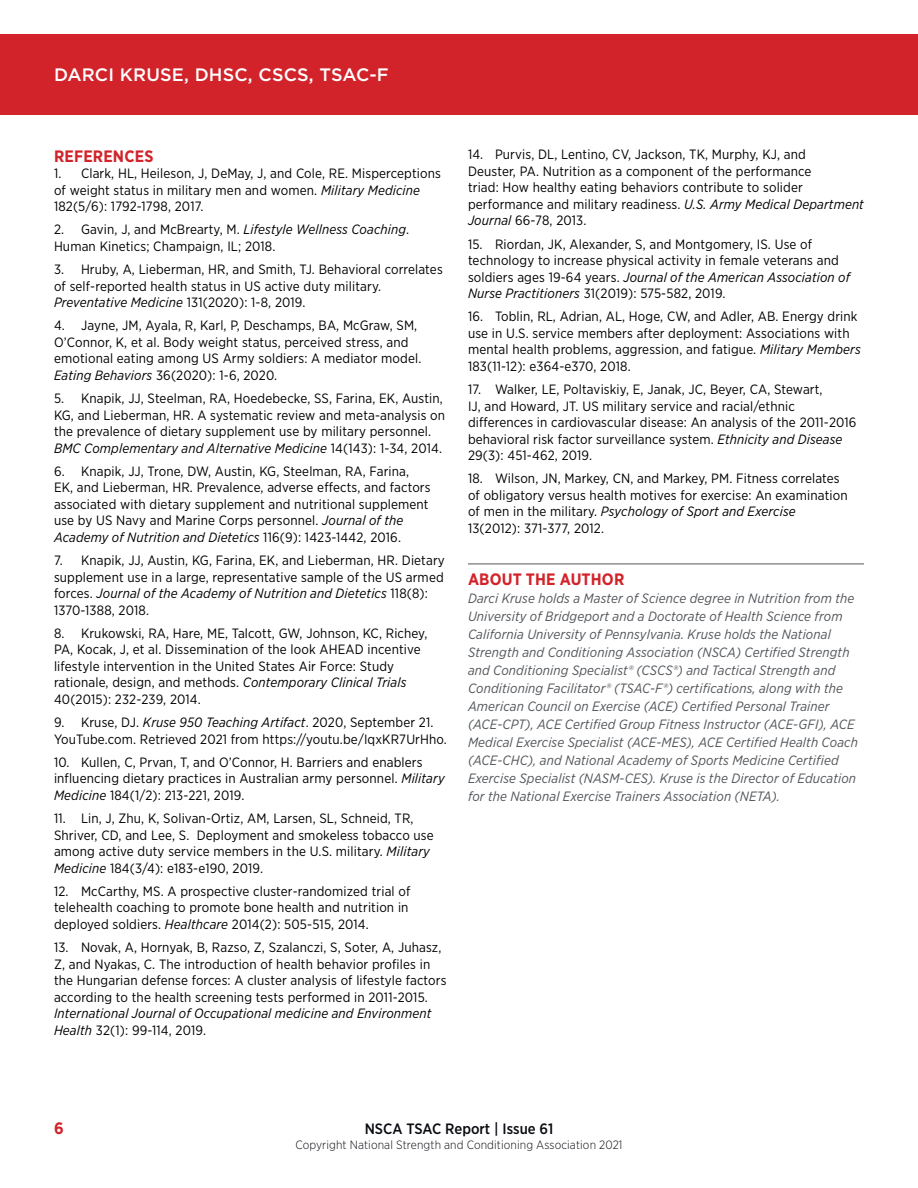
<style>
.page{position:relative;width:918px;height:1188px;background:#fff}
.page>*{position:absolute;margin:0;border:0;box-sizing:border-box;transform-origin:0 0}
.t1{font:500 18px "Gotham";letter-spacing:.01em;color:#fff}
.t2{font:700 16.5px "Gotham Narrow";letter-spacing:.01em;color:#d2232a}
.t3{font:500 15px "Gotham Narrow";color:#090c11}
.t4{font:13.5px/16.5px "Gotham Narrow";letter-spacing:.01em;color:#000}
.t5{font:italic 13.5px/18px "Gotham Narrow";letter-spacing:.01em;color:#52555a}
.t6{font:italic 13.5px/16.5px "Gotham Narrow";letter-spacing:.01em;color:#000}
.t7{font:300 12px "Gotham Narrow";letter-spacing:.01em;color:#090c11}
.s1{font-style:italic}
.s2{font-style:normal}
</style>
<div class="page">
<div style="left:0;top:34px;width:918px;height:81px;background:#d2232a"></div>
<hr style="left:468px;top:564px;width:396px;height:1px;background:#52555a">
<h1 class="t1" style="left:54px;top:63px;width:336px">DARCI KRUSE, DHSC, CSCS, TSAC-F</h1>
<p class="t2" style="left:54px;top:145px;width:101px">REFERENCES</p>
<p class="t4" style="left:54px;top:165px;width:389px">1. Clark, HL, Heileson, J, DeMay, J, and Cole, RE. Misperceptions of weight status in military men and women. <span class="s1">Military Medicine<br></span>182(5/6): 1792-1798, 2017.</p>
<p class="t4" style="left:54px;top:221px;width:357px">2. Gavin, J, and McBrearty, M. <span class="s1">Lifestyle Wellness Coaching</span>.<br>Human Kinetics; Champaign, IL; 2018.</p>
<p class="t4" style="left:54px;top:261px;width:390px">3. Hruby, A, Lieberman, HR, and Smith, TJ. Behavioral correlates of self-reported health status in US active duty military.<br><span class="s1">Preventative Medicine</span> 131(2020): 1-8, 2019.</p>
<p class="t4" style="left:54px;top:317px;width:369px">4. Jayne, JM, Ayala, R, Karl, P, Deschamps, BA, McGraw, SM, O’Connor, K, et al. Body weight status, perceived stress, and emotional eating among US Army soldiers: A mediator model.<br><span class="s1">Eating Behaviors</span> 36(2020): 1-6, 2020.</p>
<p class="t4" style="left:54px;top:390px;width:393px">5. Knapik, JJ, Steelman, RA, Hoedebecke, SS, Farina, EK, Austin, KG, and Lieberman, HR. A systematic review and meta-analysis on the prevalence of dietary supplement use by military personnel.<br><span class="s1">BMC Complementary and Alternative Medicine</span> 14(143): 1-34, 2014.</p>
<p class="t4" style="left:54px;top:463px;width:378px">6. Knapik, JJ, Trone, DW, Austin, KG, Steelman, RA, Farina, EK, and Lieberman, HR. Prevalence, adverse effects, and factors associated with dietary supplement and nutritional supplement use by US Navy and Marine Corps personnel. <span class="s1">Journal of the Academy of Nutrition and Dietetics</span> 116(9): 1423-1442, 2016.</p>
<p class="t4" style="left:54px;top:552px;width:392px">7. Knapik, JJ, Austin, KG, Farina, EK, and Lieberman, HR. Dietary supplement use in a large, representative sample of the US armed forces. <span class="s1">Journal of the Academy of Nutrition and Dietetics</span> 118(8):<br>1370-1388, 2018.</p>
<p class="t4" style="left:54px;top:625px;width:375px">8. Krukowski, RA, Hare, ME, Talcott, GW, Johnson, KC, Richey, PA, Kocak, J, et al. Dissemination of the look AHEAD incentive lifestyle intervention in the United States Air Force: Study rationale, design, and methods. <span class="s1">Contemporary Clinical Trials </span>40(2015): 232-239, 2014.</p>
<p class="t4" style="left:54px;top:714px;width:394px">9. Kruse, DJ. <span class="s1">Kruse 950 Teaching Artifact</span>. 2020, September 21.<br>YouTube.com. Retrieved 2021 from https://youtu.be/IqxKR7UrHho.</p>
<p class="t4" style="left:54px;top:754px;width:392px">10. Kullen, C, Prvan, T, and O’Connor, H. Barriers and enablers influencing dietary practices in Australian army personnel. <span class="s1">Military<br>Medicine</span> 184(1/2): 213-221, 2019.</p>
<p class="t4" style="left:54px;top:810px;width:381px">11. Lin, J, Zhu, K, Solivan-Ortiz, AM, Larsen, SL, Schneid, TR, Shriver, CD, and Lee, S. Deployment and smokeless tobacco use among active duty service members in the U.S. military. <span class="s1">Military Medicine</span> 184(3/4): e183-e190, 2019.</p>
<p class="t4" style="left:54px;top:883px;width:358px">12. McCarthy, MS. A prospective cluster-randomized trial of telehealth coaching to promote bone health and nutrition in deployed soldiers. <span class="s1">Healthcare</span> 2014(2): 505-515, 2014.</p>
<p class="t4" style="left:54px;top:939px;width:394px">13. Novak, A, Hornyak, B, Razso, Z, Szalanczi, S, Soter, A, Juhasz, Z, and Nyakas, C. The introduction of health behavior profiles in the Hungarian defense forces: A cluster analysis of lifestyle factors according to the health screening tests performed in 2011-2015.</p>
<p class="t6" style="left:54px;top:1005px;width:379px">International Journal of Occupational medicine and Environment<br>Health <span class="s2">32(1): 99-114, 2019.</span></p>
<p class="t4" style="left:468px;top:146px;width:397px">14. Purvis, DL, Lentino, CV, Jackson, TK, Murphy, KJ, and<br>Deuster, PA. Nutrition as a component of the performance<br>triad: How healthy eating behaviors contribute to solider performance and military readiness. <span class="s1">U.S. Army Medical Department Journal</span> 66-78, 2013.</p>
<p class="t4" style="left:468px;top:235px;width:384px">15. Riordan, JK, Alexander, S, and Montgomery, IS. Use of technology to increase physical activity in female veterans and soldiers ages 19-64 years. <span class="s1">Journal of the American Association of Nurse Practitioners</span> 31(2019): 575-582, 2019.</p>
<p class="t4" style="left:468px;top:308px;width:394px">16. Toblin, RL, Adrian, AL, Hoge, CW, and Adler, AB. Energy drink use in U.S. service members after deployment: Associations with mental health problems, aggression, and fatigue. <span class="s1">Military Members </span>183(11-12): e364-e370, 2018.</p>
<p class="t4" style="left:468px;top:381px;width:390px">17. Walker, LE, Poltaviskiy, E, Janak, JC, Beyer, CA, Stewart,<br>IJ, and Howard, JT. US military service and racial/ethnic differences in cardiovascular disease: An analysis of the 2011-2016 behavioral risk factor surveillance system. <span class="s1">Ethnicity and Disease </span>29(3): 451-462, 2019.</p>
<p class="t4" style="left:468px;top:470px;width:381px">18. Wilson, JN, Markey, CN, and Markey, PM. Fitness correlates of obligatory versus health motives for exercise: An examination of men in the military. <span class="s1">Psychology of Sport and Exercise </span>13(2012): 371-377, 2012.</p>
<p class="t2" style="left:468px;top:568px;width:158px">ABOUT THE AUTHOR</p>
<p class="t5" style="left:468px;top:589px;width:391px">Darci Kruse holds a Master of Science degree in Nutrition from the University of Bridgeport and a Doctorate of Health Science from California University of Pennsylvania. Kruse holds the National Strength and Conditioning Association (NSCA) Certified Strength and Conditioning Specialist® (CSCS®) and Tactical Strength and Conditioning Facilitator® (TSAC-F®) certifications, along with the American Council on Exercise (ACE) Certified Personal Trainer (ACE-CPT), ACE Certified Group Fitness Instructor (ACE-GFI), ACE Medical Exercise Specialist (ACE-MES), ACE Certified Health Coach (ACE-CHC), and National Academy of Sports Medicine Certified Exercise Specialist (NASM-CES). Kruse is the Director of Education for the National Exercise Trainers Association (NETA).</p>
<p class="t2" style="left:54px;top:1117px;width:11px">6</p>
<p class="t3" style="left:365px;top:1119px;width:190px">NSCA TSAC Report | Issue 61</p>
<p class="t7" style="left:295px;top:1137px;width:329px">Copyright National Strength and Conditioning Association 2021</p>
</div>
